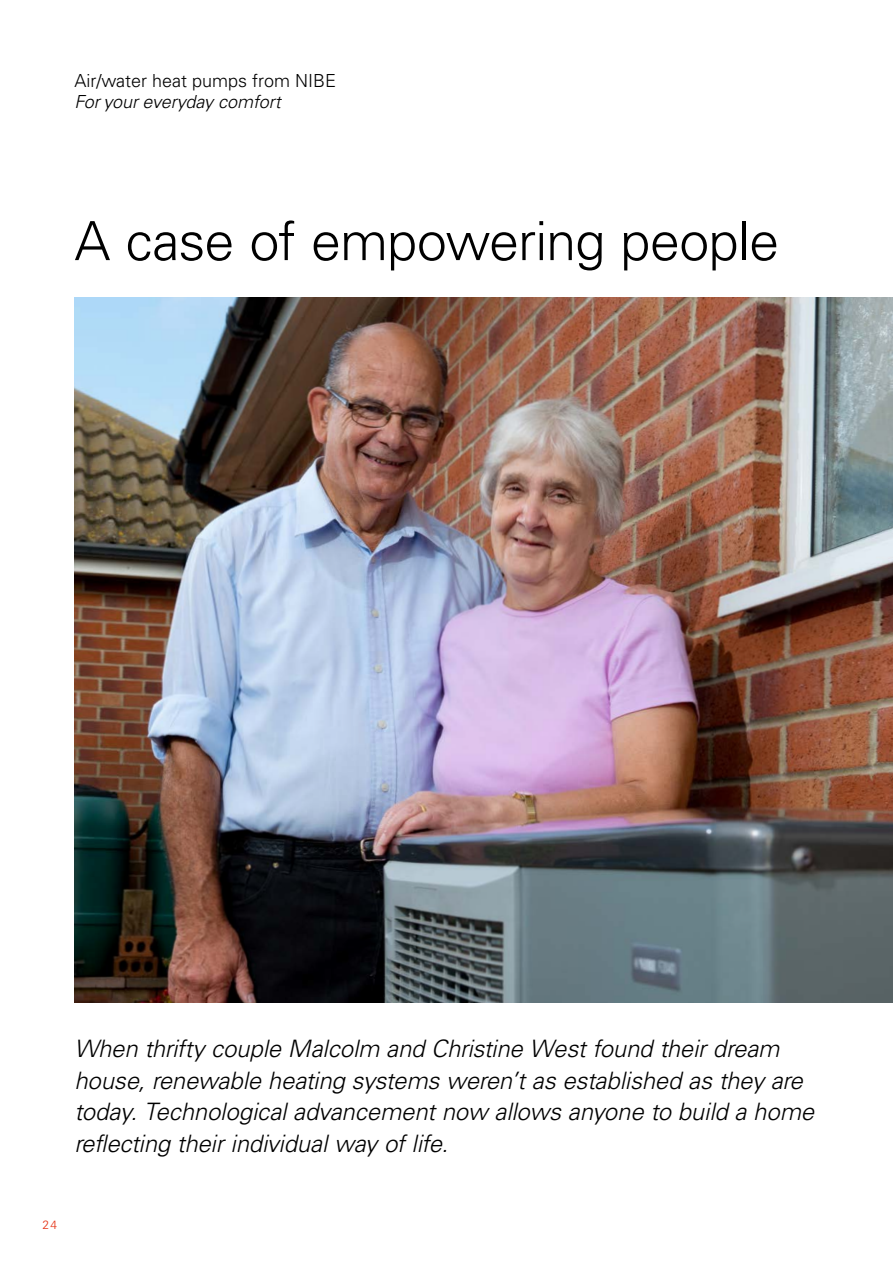
<style>
.page{position:relative;width:893px;height:1263px;background:#fff}
.page>*{position:absolute;margin:0;border:0;box-sizing:border-box;transform-origin:0 0}
.t1{font:300 54px "Univers LT Pro 45";letter-spacing:-.015em;color:#000}
.t2{font:italic 300 24px/31.5px "Univers LT Pro 45";letter-spacing:-.01em;color:#000}
.t3{font:300 18px "Univers LT Pro 45";color:#000}
.t4{font:italic 300 18px "Univers LT Pro 45";color:#000}
.t5{font:300 12px "Univers LT Pro 45";color:#e53012}
</style>
<div class="page">
<img style="left:74px;top:297px;width:819px;height:706px">
<p class="t3" style="left:74px;top:70px;width:263px">Air/water heat pumps from NIBE</p>
<p class="t4" style="left:74px;top:91px;width:208px">For your everyday comfort</p>
<h1 class="t1" style="left:74px;top:208px;width:706px">A case of empowering people</h1>
<p class="t2" style="left:74px;top:1033px;width:741px">When thrifty couple Malcolm and Christine West found their dream house, renewable heating systems weren’t as established as they are today. Technological advancement now allows anyone to build a home reflecting their individual way of life.</p>
<p class="t5" style="left:43px;top:1217px;width:16px">24</p>
</div>
